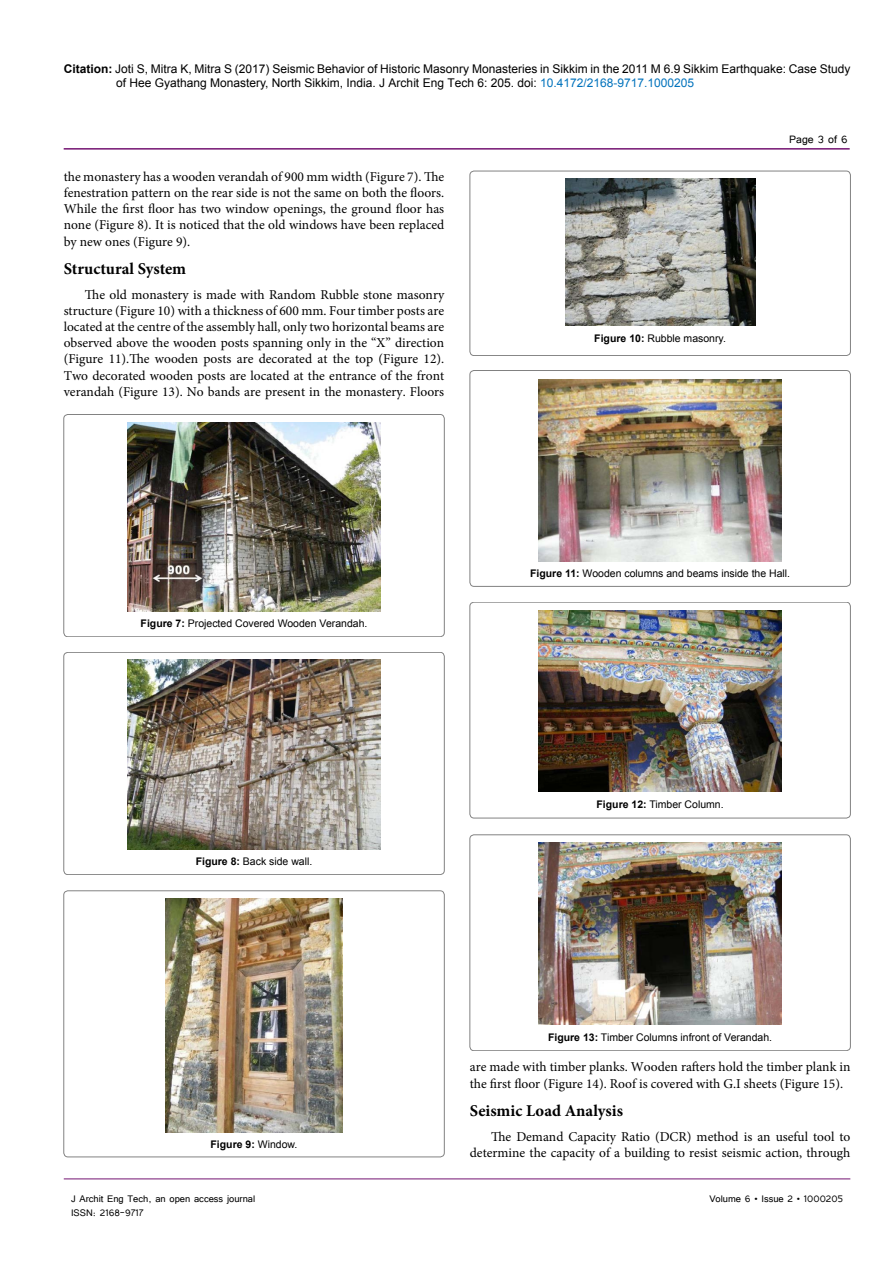
<style>
.page{position:relative;width:893px;height:1263px;background:#fff}
.page>*{position:absolute;margin:0;border:0;box-sizing:border-box;transform-origin:0 0}
.t1{font:700 16.5px "Minion Pro";color:#000}
.t2{font:13.5px/16.2px "Minion Pro";color:#000;text-align:justify}
.t3{font:13.5px "Tunga";color:#000}
.t4{font:12px/14.4px "Arial";color:#000}
.t5{font:12px "Tunga";color:#000}
.t6{font:10.5px "Arial";color:#000}
.t7{font:700 10.5px "Arial";color:#000}
.s1{font-weight:700}
.s2{color:#0072bc}
.s3{font-weight:400}
</style>
<div class="page">
<hr style="left:64px;top:148px;width:786px;height:2px;background:#741472">
<hr style="left:64px;top:1179px;width:786px;height:1px;background:#741472">
<div style="left:64px;top:414px;width:380px;height:223px;border:1px solid #000;border-radius:4px"></div>
<img style="left:127px;top:422px;width:254px;height:190px">
<div style="left:64px;top:652px;width:380px;height:223px;border:1px solid #000;border-radius:4px"></div>
<img style="left:127px;top:660px;width:254px;height:190px">
<div style="left:64px;top:891px;width:380px;height:266px;border:1px solid #000;border-radius:4px"></div>
<img style="left:166px;top:898px;width:176px;height:234px">
<div style="left:470px;top:171px;width:380px;height:185px;border:1px solid #000;border-radius:4px"></div>
<img style="left:565px;top:179px;width:190px;height:147px">
<div style="left:470px;top:370px;width:380px;height:216px;border:1px solid #000;border-radius:4px"></div>
<img style="left:538px;top:379px;width:244px;height:182px">
<div style="left:470px;top:602px;width:380px;height:216px;border:1px solid #000;border-radius:4px"></div>
<img style="left:538px;top:610px;width:244px;height:182px">
<div style="left:470px;top:835px;width:380px;height:216px;border:1px solid #000;border-radius:4px"></div>
<img style="left:538px;top:843px;width:244px;height:182px">
<p class="t4" style="left:116px;top:61px;width:736px;text-indent:-52px"><span class="s1">Citation:</span> Joti S, Mitra K, Mitra S (2017) Seismic Behavior of Historic Masonry Monasteries in Sikkim in the 2011 M 6.9 Sikkim Earthquake: Case Study of Hee Gyathang Monastery, North Sikkim, India. J Archit Eng Tech 6: 205. doi: <span class="s2">10.4172/2168-9717.1000205</span></p>
<p class="t2" style="left:64px;top:168px;width:382px">the monastery has a wooden verandah of 900 mm width (Figure 7). The fenestration pattern on the rear side is not the same on both the floors.<br>While the first floor has two window openings, the ground floor has none (Figure 8). It is noticed that the old windows have been replaced by new ones (Figure 9).</p>
<p class="t1" style="left:64px;top:257px;width:124px">Structural System</p>
<p class="t2" style="left:64px;top:286px;width:382px;text-indent:21px">The old monastery is made with Random Rubble stone masonry structure (Figure 10) with a thickness of 600 mm. Four timber posts are located at the centre of the assembly hall, only two horizontal beams are observed above the wooden posts spanning only in the “X” direction (Figure 11).The wooden posts are decorated at the top (Figure 12).<br>Two decorated wooden posts are located at the entrance of the front verandah (Figure 13). No bands are present in the monastery. Floors</p>
<p class="t6" style="left:141px;top:617px;width:228px"><span class="s1">Figure 7:</span> Projected Covered Wooden Verandah.</p>
<p class="t3" style="left:789px;top:131px;width:60px">Page 3 of 6</p>
<p class="t6" style="left:594px;top:331px;width:133px"><span class="s1">Figure 10:</span> Rubble masonry.</p>
<p class="t6" style="left:530px;top:567px;width:262px"><span class="s1">Figure 11:</span> Wooden columns and beams inside the Hall.</p>
<p class="t6" style="left:196px;top:855px;width:118px"><span class="s1">Figure 8:</span> Back side wall.</p>
<p class="t7" style="left:211px;top:1137px;width:88px">Figure 9: <span class="s3">Window.</span></p>
<p class="t6" style="left:596px;top:798px;width:129px"><span class="s1">Figure 12:</span> Timber Column.</p>
<p class="t6" style="left:548px;top:1030px;width:226px"><span class="s1">Figure 13:</span> Timber Columns infront of Verandah.</p>
<p class="t2" style="left:470px;top:1059px;width:382px">are made with timber planks. Wooden rafters hold the timber plank in the first floor (Figure 14). Roof is covered with G.I sheets (Figure 15).</p>
<p class="t1" style="left:470px;top:1099px;width:155px">Seismic Load Analysis</p>
<p class="t2" style="left:470px;top:1128px;width:382px;text-align:right">The Demand Capacity Ratio (DCR) method is an useful tool to determine the capacity of a building to resist seismic action, through</p>
<p class="t5" style="left:71px;top:1190px;width:186px">J Archit Eng Tech, an open access journal</p>
<p class="t5" style="left:709px;top:1190px;width:135px">Volume 6 • Issue 2 • 1000205</p>
<p class="t5" style="left:71px;top:1205px;width:74px">ISSN: 2168-9717</p>
</div>
